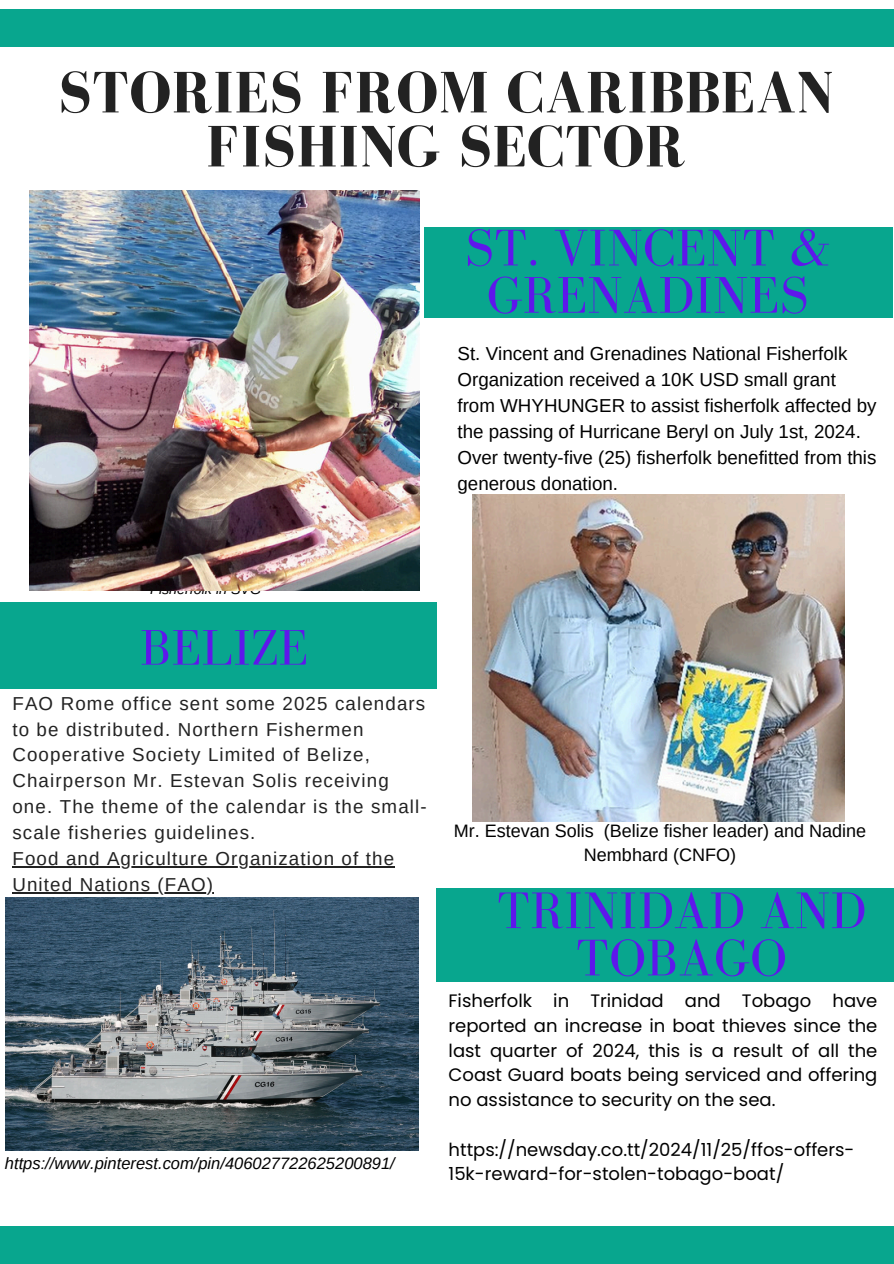
<style>
.page{position:relative;width:894px;height:1264px;background:#fff}
.page>*{position:absolute;margin:0;border:0;box-sizing:border-box;transform-origin:0 0}
.t1{font:700 60px/54px "Bodoni FLF";letter-spacing:.01em;color:#222;text-align:center}
.t2{font:52.95px/47.2px "Bodoni FLF";letter-spacing:.01em;color:#5e17eb;text-align:center}
.t3{font:51.45px "Bodoni FLF";letter-spacing:.01em;color:#5e17eb}
.t4{font:18.75px/25.8px "Arimo";letter-spacing:.06em;color:#222}
.t5{font:18.75px/25.8px "Arimo";color:#000}
.t6{font:18px/24.8px "Poppins";color:#000;text-align:justify}
.t7{font:18px/24.8px "Arimo";color:#000;text-align:center}
.t8{font:italic 16.5px "Arimo";color:#000}
.t9{font:italic 14.25px "Arimo";color:#000}
</style>
<div class="page">
<div style="left:0;top:1226px;width:893px;height:37px;background:#08a68e"></div>
<div style="left:0;top:9px;width:893px;height:38px;background:#08a68e"></div>
<img style="left:472px;top:494px;width:372px;height:327px">
<img style="left:5px;top:898px;width:413px;height:252px">
<div style="left:424px;top:227px;width:468px;height:90px;background:#08a68e"></div>
<div style="left:0;top:602px;width:437px;height:86px;background:#08a68e"></div>
<div style="left:435px;top:888px;width:458px;height:93px;background:#08a68e"></div>
<img style="left:29px;top:191px;width:390px;height:399px">
<hr style="left:12px;top:866px;width:383px;height:1px;background:#222">
<hr style="left:12px;top:892px;width:202px;height:1px;background:#222">
<p class="t1" style="left:58px;top:65px;width:776px">STORIES FROM CARIBBEAN<br>FISHING SECTOR</p>
<h1 class="t2" style="left:465px;top:224px;width:366px">ST. VINCENT &amp;<br>GRENADINES</h1>
<p class="t5" style="left:457px;top:341px;width:420px">St. Vincent and Grenadines National Fisherfolk Organization received a 10K USD small grant from WHYHUNGER to assist fisherfolk affected by the passing of Hurricane Beryl on July 1st, 2024.<br>Over twenty-five (25) fisherfolk benefitted from this generous donation.</p>
<p class="t9" style="left:150px;top:581px;width:112px">Fisherfolk in SVG</p>
<h2 class="t3" style="left:140px;top:619px;width:169px">BELIZE</h2>
<h3 class="t4" style="left:12px;top:690px;width:415px">FAO Rome office sent some 2025 calendars to be distributed. Northern Fishermen Cooperative Society Limited of Belize, Chairperson Mr. Estevan Solis receiving one. The theme of the calendar is the small&shy;scale fisheries guidelines.</h3>
<p class="t4" style="left:12px;top:845px;width:383px">Food and Agriculture Organization of the</p>
<p class="t4" style="left:12px;top:871px;width:202px">United Nations (FAO)</p>
<h2 class="t8" style="left:5px;top:1154px;width:391px">https://www.pinterest.com/pin/406027722625200891/</h2>
<h3 class="t7" style="left:453px;top:818px;width:414px">Mr. Estevan Solis (Belize fisher leader) and Nadine<br>Nembhard (CNFO)</h3>
<p class="t2" style="left:497px;top:886px;width:370px">TRINIDAD AND<br>TOBAGO</p>
<h3 class="t6" style="left:448px;top:988px;width:430px">Fisherfolk in Trinidad and Tobago have reported an increase in boat thieves since the last quarter of 2024, this is a result of all the Coast Guard boats being serviced and offering no assistance to security on the sea.</h3>
<h2 class="t6" style="left:448px;top:1136px;width:407px">https://newsday.co.tt/2024/11/25/ffos-offers-<br>15k-reward-for-stolen-tobago-boat/</h2>
</div>
